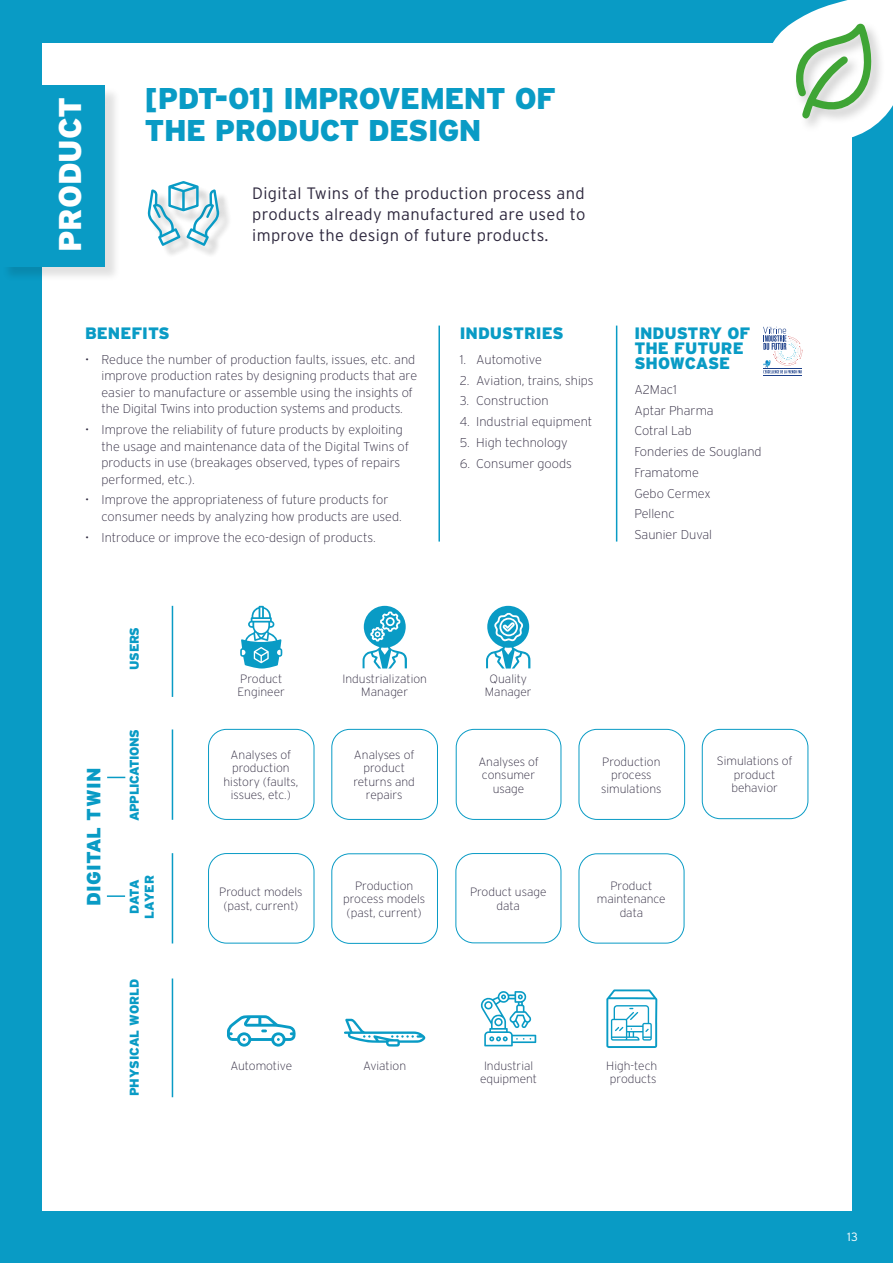
<style>
.page{position:relative;width:893px;height:1263px;background:#099bc5}
.page>*{position:absolute;margin:0;border:0;box-sizing:border-box;transform-origin:0 0}
.Titre{font:900 31.5px "Interstate";color:#fff}
.Titre_2{font:900 30px/31.5px "Interstate";letter-spacing:-.02em;color:#099bc5}
.Sous-titres_2{font:900 19.2px "Interstate";color:#099bc5}
.texte_important{font:300 16.5px/21px "Interstate";letter-spacing:.02em;color:#2e283e;text-align:justify}
.Sous-titres_2-2{font:900 16.5px/15px "Interstate";color:#099bc5}
.t1{font:200 12.75px/16.5px "Interstate";color:#2e283e}
.Sous-titres_2-3{font:900 12.75px/15px "Interstate";letter-spacing:-.04em;color:#099bc5;text-align:center}
.Sous-titres_2-4{font:900 12.75px "Interstate";color:#099bc5}
.sous-titres_4{font:200 12px/13.5px "Interstate";color:#2e283e;text-align:center}
.sous_sous_titres_bla{font:200 12px/13.5px "Interstate";color:#2e283e;text-align:center}
.Courant{font:300 12px "Interstate";color:#fff}
</style>
<div class="page">
<div style="left:43px;top:43px;width:809px;height:1168px;background:#fff"></div>
<svg style="left:773px;top:0;width:120px;height:138px"></svg>
<hr style="left:438px;top:326px;width:2px;height:215px;background:#099bc5">
<hr style="left:616px;top:326px;width:1px;height:215px;background:#099bc5">
<div style="left:189px;top:192px;width:43px;height:66px;background:#000;opacity:.12"></div>
<div style="left:150px;top:192px;width:44px;height:67px;background:#000;opacity:.12"></div>
<svg style="left:148px;top:181px;width:71px;height:65px"></svg>
<div style="left:2px;top:87px;width:119px;height:195px;background:#000;opacity:.12"></div>
<div style="left:0;top:85px;width:105px;height:181px;background:#099bc5"></div>
<hr style="left:172px;top:606px;width:1px;height:91px;background:#099bc5">
<hr style="left:172px;top:729px;width:1px;height:91px;background:#099bc5">
<hr style="left:172px;top:853px;width:1px;height:90px;background:#099bc5">
<hr style="left:172px;top:978px;width:1px;height:119px;background:#099bc5">
<svg style="left:363px;top:606px;width:44px;height:62px"></svg>
<svg style="left:486px;top:606px;width:44px;height:62px"></svg>
<div style="left:208px;top:729px;width:106px;height:91px;border:1px solid #099bc5;border-radius:18px"></div>
<div style="left:208px;top:853px;width:106px;height:90px;border:1px solid #099bc5;border-radius:18px"></div>
<div style="left:331px;top:729px;width:107px;height:91px;border:1px solid #099bc5;border-radius:18px"></div>
<div style="left:331px;top:853px;width:107px;height:91px;border:1px solid #099bc5;border-radius:18px"></div>
<div style="left:456px;top:729px;width:105px;height:91px;border:1px solid #099bc5;border-radius:18px"></div>
<div style="left:455px;top:853px;width:106px;height:90px;border:1px solid #099bc5;border-radius:18px"></div>
<div style="left:579px;top:853px;width:105px;height:90px;border:1px solid #099bc5;border-radius:18px"></div>
<div style="left:579px;top:729px;width:106px;height:91px;border:1px solid #099bc5;border-radius:18px"></div>
<div style="left:702px;top:729px;width:106px;height:90px;border:1px solid #099bc5;border-radius:18px"></div>
<svg style="left:344px;top:1019px;width:82px;height:27px"></svg>
<svg style="left:227px;top:1015px;width:69px;height:32px"></svg>
<svg style="left:481px;top:991px;width:55px;height:55px"></svg>
<svg style="left:107px;top:777px;width:18px;height:1px"></svg>
<svg style="left:107px;top:895px;width:18px;height:2px"></svg>
<svg style="left:763px;top:327px;width:39px;height:46px"></svg>
<hr style="left:763px;top:375px;width:39px;height:1px;background:#1c3f89">
<hr style="left:763px;top:368px;width:39px;height:1px;background:#1c3f89">
<svg style="left:240px;top:606px;width:42px;height:62px"></svg>
<svg style="left:606px;top:989px;width:51px;height:59px"></svg>
<p class="Titre" style="left:52px;top:252px;width:157px;rotate:-90deg">PRODUCT</p>
<p class="Titre_2" style="left:145px;top:82px;width:413px">[PDT-01] IMPROVEMENT OF<br>THE PRODUCT DESIGN</p>
<p class="texte_important" style="left:252px;top:183px;width:335px">Digital Twins of the production process and products already manufactured are used to improve the design of future products.</p>
<p class="Sous-titres_2-2" style="left:85px;top:325px;width:86px">BENEFITS</p>
<p class="t1" style="left:102px;top:351px;width:317px;text-indent:-16px">• Reduce the number of production faults, issues, etc. and improve production rates by designing products that are easier to manufacture or assemble using the insights of the Digital Twins into production systems and products.</p>
<p class="t1" style="left:102px;top:421px;width:309px;text-indent:-16px">• Improve the reliability of future products by exploiting the usage and maintenance data of the Digital Twins of products in use (breakages observed, types of repairs performed, etc.).</p>
<p class="t1" style="left:102px;top:492px;width:302px;text-indent:-16px">• Improve the appropriateness of future products for consumer needs by analyzing how products are used.</p>
<p class="t1" style="left:85px;top:529px;width:292px">• Introduce or improve the eco-design of products.</p>
<p class="Sous-titres_2-2" style="left:460px;top:325px;width:105px">INDUSTRIES</p>
<p class="t1" style="left:460px;top:351px;width:84px">1. Automotive</p>
<p class="t1" style="left:460px;top:372px;width:135px">2. Aviation, trains, ships</p>
<p class="t1" style="left:460px;top:393px;width:90px">3. Construction</p>
<p class="t1" style="left:460px;top:413px;width:134px">4. Industrial equipment</p>
<p class="t1" style="left:460px;top:434px;width:110px">5. High technology</p>
<p class="t1" style="left:460px;top:455px;width:114px">6. Consumer goods</p>
<p class="Sous-titres_2-3" style="left:127px;top:670px;width:44px;rotate:-90deg">USERS</p>
<p class="sous_sous_titres_bla" style="left:238px;top:672px;width:49px;text-align:left">Product<br>Engineer</p>
<p class="sous_sous_titres_bla" style="left:342px;top:672px;width:86px">Industrialization<br>Manager</p>
<p class="sous_sous_titres_bla" style="left:485px;top:672px;width:48px">Quality<br>Manager</p>
<p class="Sous-titres_2-2" style="left:634px;top:325px;width:118px">INDUSTRY OF<br>THE FUTURE<br>SHOWCASE</p>
<p class="t1" style="left:634px;top:381px;width:44px">A2Mac1</p>
<p class="t1" style="left:634px;top:402px;width:81px">Aptar Pharma</p>
<p class="t1" style="left:634px;top:423px;width:59px">Cotral Lab</p>
<p class="t1" style="left:634px;top:443px;width:129px">Fonderies de Sougland</p>
<p class="t1" style="left:634px;top:464px;width:66px">Framatome</p>
<p class="t1" style="left:634px;top:485px;width:78px">Gebo Cermex</p>
<p class="t1" style="left:634px;top:506px;width:42px">Pellenc</p>
<p class="t1" style="left:634px;top:526px;width:79px">Saunier Duval</p>
<p class="Sous-titres_2" style="left:83px;top:905px;width:140px;rotate:-90deg">DIGITAL TWIN</p>
<p class="Sous-titres_2-3" style="left:127px;top:821px;width:93px;rotate:-90deg">APPLICATIONS</p>
<p class="Sous-titres_2-3" style="left:127px;top:918px;width:45px;rotate:-90deg">DATA<br>LAYER</p>
<p class="Sous-titres_2-4" style="left:127px;top:1096px;width:119px;rotate:-90deg">PHYSICAL WORLD</p>
<p class="sous-titres_4" style="left:224px;top:748px;width:76px">Analyses of production history (faults, issues, etc.)</p>
<p class="sous-titres_4" style="left:219px;top:885px;width:85px">Product models (past, current)</p>
<p class="sous-titres_4" style="left:353px;top:748px;width:63px">Analyses of product returns and repairs</p>
<p class="sous-titres_4" style="left:343px;top:879px;width:84px">Production process models (past, current)</p>
<p class="sous-titres_4" style="left:478px;top:755px;width:62px">Analyses of consumer usage</p>
<p class="sous-titres_4" style="left:601px;top:755px;width:62px">Production process simulations</p>
<p class="sous-titres_4" style="left:717px;top:754px;width:77px">Simulations of product behavior</p>
<p class="sous-titres_4" style="left:470px;top:885px;width:78px">Product usage data</p>
<p class="sous-titres_4" style="left:597px;top:879px;width:70px">Product maintenance data</p>
<p class="sous_sous_titres_bla" style="left:230px;top:1059px;width:63px">Automotive</p>
<p class="sous_sous_titres_bla" style="left:363px;top:1059px;width:44px">Aviation</p>
<p class="sous_sous_titres_bla" style="left:480px;top:1059px;width:59px">Industrial equipment</p>
<p class="sous_sous_titres_bla" style="left:606px;top:1059px;width:53px">High-tech products</p>
<p class="Courant" style="left:847px;top:1230px;width:12px">13</p>
</div>
